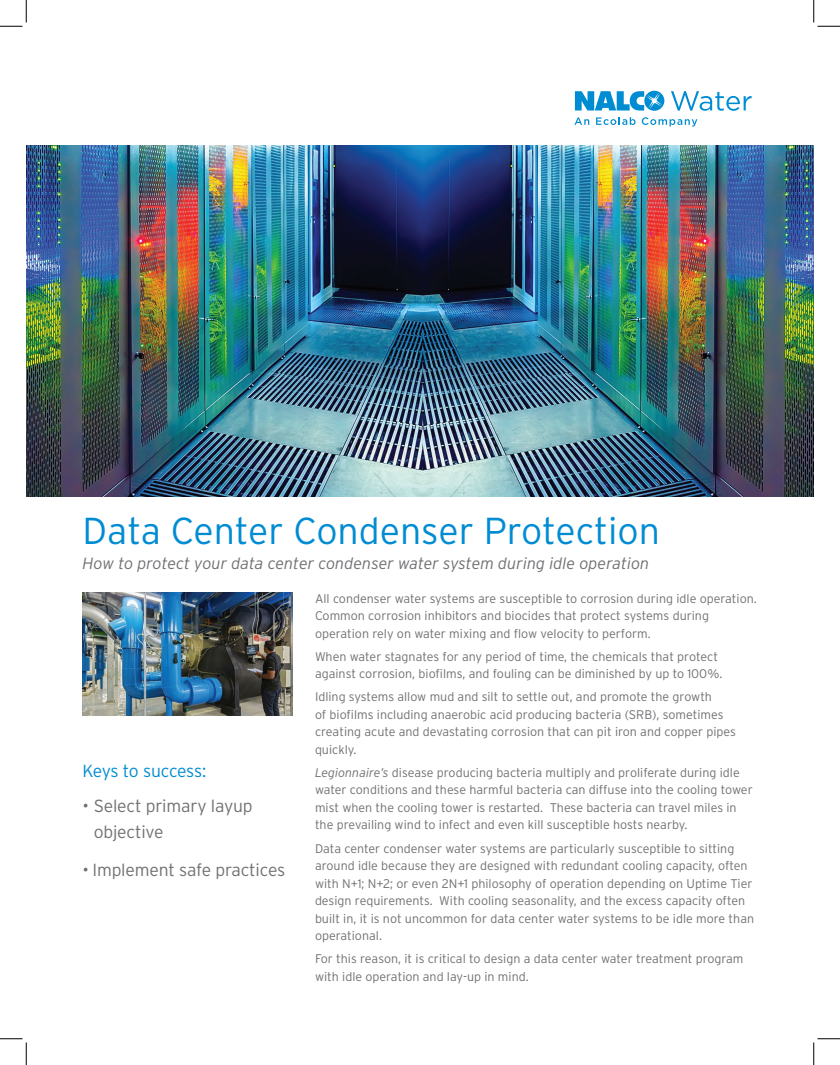
<style>
.page{position:relative;width:840px;height:1065px;background:#fff}
.page>*{position:absolute;margin:0;border:0;box-sizing:border-box;transform-origin:0 0}
.t1{font:300 37.5px "Interstate";color:#008cd2}
.t2{font:300 17.5px/26.2px "Interstate";letter-spacing:-.01em;color:#717074}
.t3{font:300 17.5px "Interstate";letter-spacing:-.025em;color:#008cd2}
.t4{font:italic 300 16.25px "Interstate";color:#717074}
.t5{font:300 12.5px/17.5px "Interstate";color:#717074}
.s1{font-style:italic}
</style>
<div class="page">
<img style="left:26px;top:146px;width:788px;height:351px">
<img style="left:82px;top:593px;width:210px;height:122px">
<svg style="left:574px;top:117px;width:15px;height:8px"></svg>
<svg style="left:596px;top:117px;width:40px;height:8px"></svg>
<svg style="left:642px;top:117px;width:55px;height:10px"></svg>
<svg style="left:575px;top:91px;width:89px;height:20px"></svg>
<svg style="left:671px;top:91px;width:81px;height:20px"></svg>
<svg style="left:0;top:0;width:27px;height:27px"></svg>
<svg style="left:0;top:1039px;width:27px;height:26px"></svg>
<svg style="left:814px;top:0;width:26px;height:27px"></svg>
<svg style="left:814px;top:1039px;width:26px;height:26px"></svg>
<h1 class="t1" style="left:82px;top:508px;width:579px">Data Center Condenser Protection</h1>
<h3 class="t4" style="left:82px;top:553px;width:568px">How to protect your data center condenser water system during idle operation</h3>
<p class="t5" style="left:315px;top:589px;width:443px">All condenser water systems are susceptible to corrosion during idle operation.<br>Common corrosion inhibitors and biocides that protect systems during operation rely on water mixing and flow velocity to perform.</p>
<p class="t5" style="left:315px;top:647px;width:409px">When water stagnates for any period of time, the chemicals that protect against corrosion, biofilms, and fouling can be diminished by up to 100%.</p>
<p class="t5" style="left:315px;top:688px;width:423px">Idling systems allow mud and silt to settle out, and promote the growth<br>of biofilms including anaerobic acid producing bacteria (SRB), sometimes creating acute and devastating corrosion that can pit iron and copper pipes quickly.</p>
<p class="t5" style="left:315px;top:764px;width:439px"><span class="s1">Legionnaire’s</span> disease producing bacteria multiply and proliferate during idle water conditions and these harmful bacteria can diffuse into the cooling tower mist when the cooling tower is restarted. These bacteria can travel miles in the prevailing wind to infect and even kill susceptible hosts nearby.</p>
<p class="t5" style="left:315px;top:839px;width:441px">Data center condenser water systems are particularly susceptible to sitting around idle because they are designed with redundant cooling capacity, often with N+1; N+2; or even 2N+1 philosophy of operation depending on Uptime Tier design requirements. With cooling seasonality, and the excess capacity often built in, it is not uncommon for data center water systems to be idle more than operational.</p>
<p class="t5" style="left:315px;top:950px;width:430px">For this reason, it is critical to design a data center water treatment program with idle operation and lay-up in mind.</p>
<h2 class="t3" style="left:82px;top:760px;width:125px">Keys to success:</h2>
<h2 class="t2" style="left:94px;top:792px;width:161px;text-indent:-11px">• Select primary layup objective</h2>
<h2 class="t2" style="left:82px;top:856px;width:204px">• Implement safe practices</h2>
</div>
